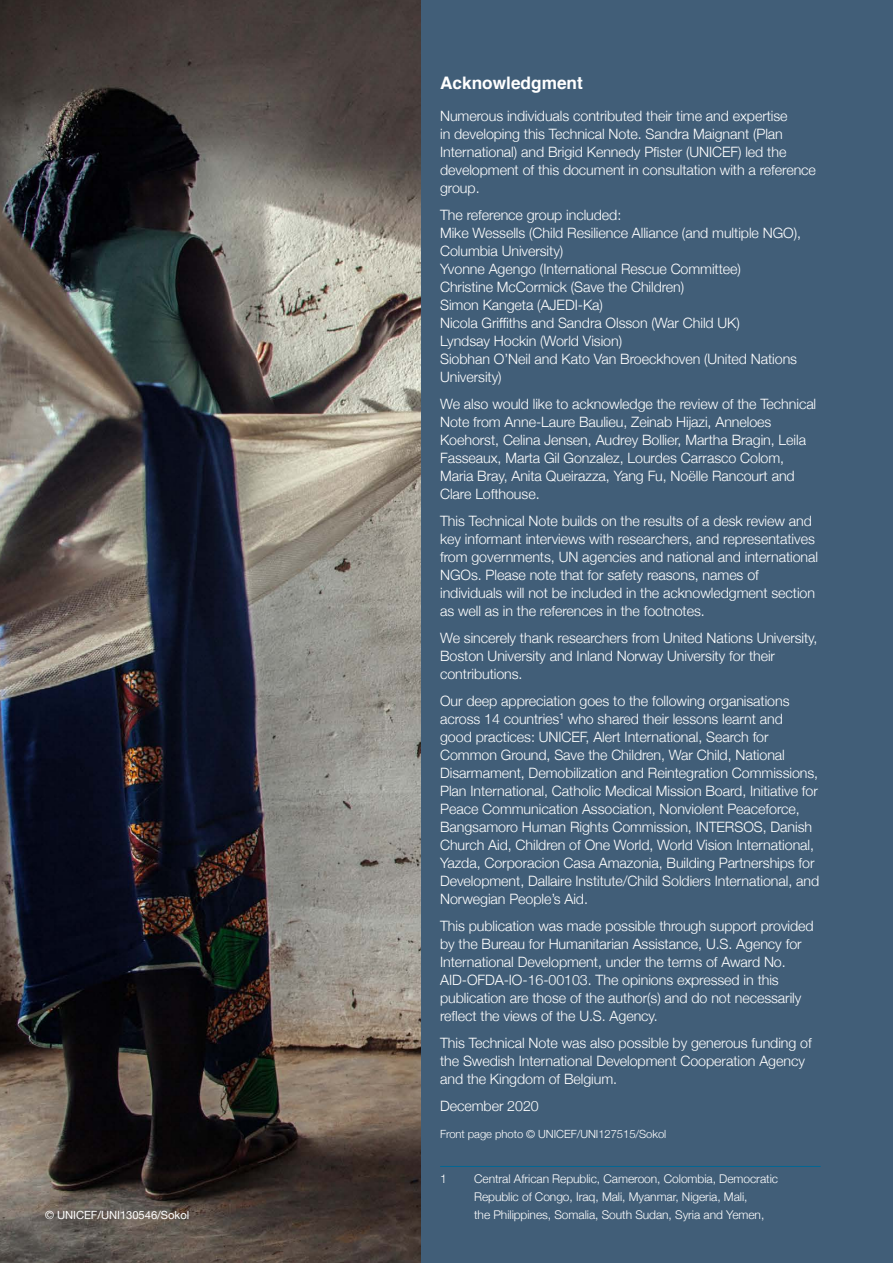
<style>
.page{position:relative;width:893px;height:1263px;background:#415e78}
.page>*{position:absolute;margin:0;border:0;box-sizing:border-box;transform-origin:0 0}
.Oskar_-_heading_leve{font:700 17.25px "Helvetica";color:#fff}
.Oskar_-_body_text{font:300 14.25px/18px "Helvetica Neue";letter-spacing:-.005em;color:#fff}
.footnotes{font:300 12px/18px "Helvetica Neue";letter-spacing:-.005em;color:#fff}
.Oskar_-_body_text-2{font:300 11.25px "Helvetica Neue";letter-spacing:-.005em;color:#fff}
.Oskar_-_body_text-3{font:11.25px "Helvetica Neue";letter-spacing:-.005em;color:#fff}
</style>
<div class="page">
<hr style="left:440px;top:1166px;width:381px;height:1px;background:#036794">
<img style="left:0;top:0;width:421px;height:1263px">
<p class="Oskar_-_heading_leve" style="left:440px;top:69px;width:144px">Acknowledgment</p>
<p class="Oskar_-_body_text" style="left:440px;top:106px;width:377px">Numerous individuals contributed their time and expertise<br>in developing this Technical Note. Sandra Maignant (Plan International) and Brigid Kennedy Pfister (UNICEF) led the development of this document in consultation with a reference group.</p>
<p class="Oskar_-_body_text" style="left:440px;top:205px;width:183px">The reference group included:</p>
<p class="Oskar_-_body_text" style="left:440px;top:223px;width:362px">Mike Wessells (Child Resilience Alliance (and multiple NGO),<br>Columbia University)</p>
<p class="Oskar_-_body_text" style="left:440px;top:259px;width:302px">Yvonne Agengo (International Rescue Committee)</p>
<p class="Oskar_-_body_text" style="left:440px;top:277px;width:246px">Christine McCormick (Save the Children)</p>
<p class="Oskar_-_body_text" style="left:440px;top:295px;width:164px">Simon Kangeta (AJEDI-Ka)</p>
<p class="Oskar_-_body_text" style="left:440px;top:313px;width:301px">Nicola Griffiths and Sandra Olsson (War Child UK)</p>
<p class="Oskar_-_body_text" style="left:440px;top:331px;width:184px">Lyndsay Hockin (World Vision)</p>
<p class="Oskar_-_body_text" style="left:440px;top:349px;width:359px">Siobhan O’Neil and Kato Van Broeckhoven (United Nations<br>University)</p>
<p class="Oskar_-_body_text" style="left:440px;top:394px;width:378px">We also would like to acknowledge the review of the Technical Note from Anne-Laure Baulieu, Zeinab Hijazi, Anneloes Koehorst, Celina Jensen, Audrey Bollier, Martha Bragin, Leila Fasseaux, Marta Gil Gonzalez, Lourdes Carrasco Colom, Maria Bray, Anita Queirazza, Yang Fu, Noëlle Rancourt and Clare Lofthouse.</p>
<p class="Oskar_-_body_text" style="left:440px;top:511px;width:379px">This Technical Note builds on the results of a desk review and key informant interviews with researchers, and representatives from governments, UN agencies and national and international NGOs. Please note that for safety reasons, names of individuals will not be included in the acknowledgment section as well as in the references in the footnotes.</p>
<p class="Oskar_-_body_text" style="left:440px;top:628px;width:379px">We sincerely thank researchers from United Nations University,<br>Boston University and Inland Norway University for their contributions.</p>
<p class="Oskar_-_body_text" style="left:440px;top:691px;width:381px">Our deep appreciation goes to the following organisations across 14 countries<sup>1</sup> who shared their lessons learnt and<br>good practices: UNICEF, Alert International, Search for Common Ground, Save the Children, War Child, National Disarmament, Demobilization and Reintegration Commissions, Plan International, Catholic Medical Mission Board, Initiative for Peace Communication Association, Nonviolent Peaceforce, Bangsamoro Human Rights Commission, INTERSOS, Danish Church Aid, Children of One World, World Vision International, Yazda, Corporacion Casa Amazonia, Building Partnerships for Development, Dallaire Institute/Child Soldiers International, and Norwegian People’s Aid.</p>
<p class="Oskar_-_body_text" style="left:440px;top:916px;width:375px">This publication was made possible through support provided by the Bureau for Humanitarian Assistance, U.S. Agency for International Development, under the terms of Award No.<br>AID-OFDA-IO-16-00103. The opinions expressed in this publication are those of the author(s) and do not necessarily reflect the views of the U.S. Agency.</p>
<p class="Oskar_-_body_text" style="left:440px;top:1033px;width:373px">This Technical Note was also possible by generous funding of the Swedish International Development Cooperation Agency and the Kingdom of Belgium.</p>
<p class="Oskar_-_body_text" style="left:440px;top:1096px;width:100px">December 2020</p>
<p class="Oskar_-_body_text-2" style="left:440px;top:1125px;width:228px">Front page photo © UNICEF/UNI127515/Sokol</p>
<p class="footnotes" style="left:440px;top:1169px;width:8px">1</p>
<p class="footnotes" style="left:474px;top:1169px;width:305px">Central African Republic, Cameroon, Colombia, Democratic<br>Republic of Congo, Iraq, Mali, Myanmar, Nigeria, Mali,</p>
<p class="Oskar_-_body_text-3" style="left:45px;top:1207px;width:146px">© UNICEF/UNI130546/Sokol</p>
<p class="footnotes" style="left:474px;top:1205px;width:292px">the Philippines, Somalia, South Sudan, Syria and Yemen,</p>
</div>
